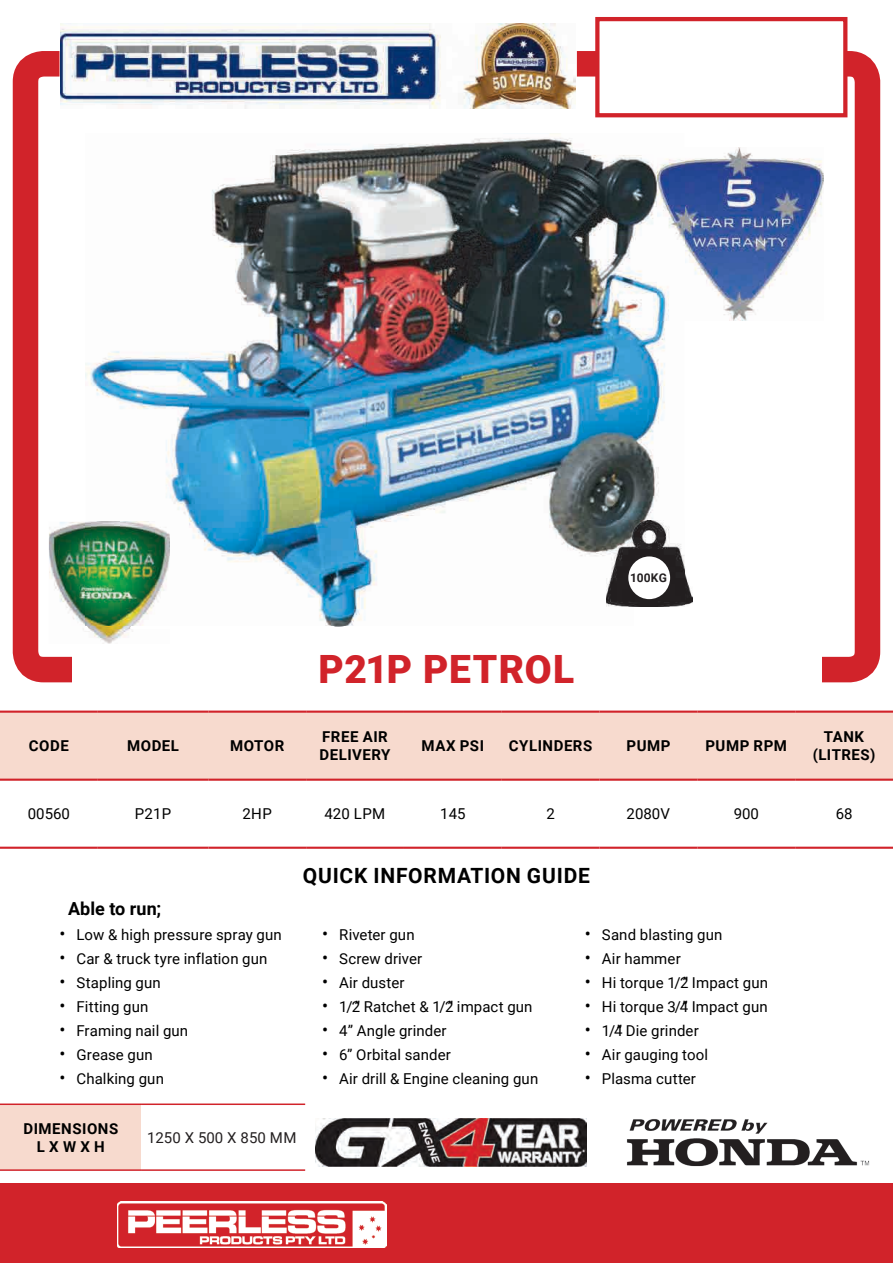
<style>
.page{position:relative;width:893px;height:1263px;background:#fff}
.page>*{position:absolute;margin:0;border:0;box-sizing:border-box;transform-origin:0 0}
.t1{font:900 39px "Roboto";letter-spacing:.02em;color:#d1232a}
.t2{font:700 21px "Roboto";letter-spacing:.04em;color:#000}
.t3{font:700 18px "Roboto";color:#000}
.t4{font:15px "Roboto";letter-spacing:.005em;color:#000}
.t5{font:700 15px/18px "Roboto";letter-spacing:.035em;color:#000;text-align:center}
.t6{font:15px "Roboto";color:#231f20}
.t7{font:700 12px "Roboto";letter-spacing:.01em;color:#231f20}
.s1{font-size:18px}
</style>
<div class="page">
<div style="left:0;top:1183px;width:893px;height:80px;background:#d1232a"></div>
<img style="left:117px;top:1201px;width:270px;height:46px">
<img style="left:61px;top:24px;width:495px;height:14px">
<svg style="left:844px;top:38px;width:37px;height:645px"></svg>
<svg style="left:12px;top:38px;width:832px;height:645px"></svg>
<div style="left:597px;top:19px;width:248px;height:96px;background:#fff"></div>
<div style="left:595px;top:17px;width:252px;height:100px;border:4px solid #d1232a"></div>
<div style="left:1px;top:1104px;width:140px;height:66px;background:#f7dace"></div>
<hr style="left:0;top:1103px;width:141px;height:2px;background:#d1232a">
<hr style="left:141px;top:1103px;width:164px;height:2px;background:#d1232a">
<hr style="left:0;top:1169px;width:141px;height:2px;background:#d1232a">
<hr style="left:141px;top:1169px;width:164px;height:2px;background:#d1232a">
<div style="left:0;top:713px;width:893px;height:66px;background:#f7dace"></div>
<hr style="left:0;top:710px;width:98px;height:3px;background:#d1232a">
<hr style="left:98px;top:710px;width:110px;height:3px;background:#d1232a">
<hr style="left:208px;top:710px;width:98px;height:3px;background:#d1232a">
<hr style="left:306px;top:710px;width:98px;height:3px;background:#d1232a">
<hr style="left:404px;top:710px;width:98px;height:3px;background:#d1232a">
<hr style="left:502px;top:710px;width:98px;height:3px;background:#d1232a">
<hr style="left:600px;top:710px;width:97px;height:3px;background:#d1232a">
<hr style="left:697px;top:710px;width:98px;height:3px;background:#d1232a">
<hr style="left:795px;top:710px;width:98px;height:3px;background:#d1232a">
<hr style="left:0;top:779px;width:98px;height:2px;background:#d1232a">
<hr style="left:98px;top:779px;width:110px;height:2px;background:#d1232a">
<hr style="left:208px;top:779px;width:98px;height:2px;background:#d1232a">
<hr style="left:306px;top:779px;width:98px;height:2px;background:#d1232a">
<hr style="left:404px;top:779px;width:98px;height:2px;background:#d1232a">
<hr style="left:502px;top:779px;width:98px;height:2px;background:#d1232a">
<hr style="left:600px;top:779px;width:97px;height:2px;background:#d1232a">
<hr style="left:697px;top:779px;width:98px;height:2px;background:#d1232a">
<hr style="left:795px;top:779px;width:98px;height:2px;background:#d1232a">
<hr style="left:0;top:847px;width:98px;height:2px;background:#d1232a">
<hr style="left:98px;top:847px;width:110px;height:2px;background:#d1232a">
<hr style="left:208px;top:847px;width:98px;height:2px;background:#d1232a">
<hr style="left:306px;top:847px;width:98px;height:2px;background:#d1232a">
<hr style="left:404px;top:847px;width:98px;height:2px;background:#d1232a">
<hr style="left:502px;top:847px;width:98px;height:2px;background:#d1232a">
<hr style="left:600px;top:847px;width:97px;height:2px;background:#d1232a">
<hr style="left:697px;top:847px;width:98px;height:2px;background:#d1232a">
<hr style="left:795px;top:847px;width:98px;height:2px;background:#d1232a">
<div style="left:72px;top:627px;width:749px;height:82px;background:#fff"></div>
<img style="left:86px;top:133px;width:598px;height:395px">
<img style="left:170px;top:528px;width:464px;height:99px">
<img style="left:634px;top:606px;width:50px;height:21px">
<img style="left:606px;top:520px;width:86px;height:86px">
<div style="left:628px;top:556px;width:42px;height:43px;background:#fff;border-radius:50%"></div>
<img style="left:627px;top:1119px;width:243px;height:48px">
<img style="left:316px;top:1118px;width:270px;height:49px">
<img style="left:49px;top:522px;width:37px;height:122px">
<img style="left:72px;top:627px;width:61px;height:17px">
<img style="left:86px;top:522px;width:84px;height:106px">
<img style="left:658px;top:148px;width:166px;height:172px">
<h1 class="t1" style="left:318px;top:641px;width:257px">P21P PETROL</h1>
<p class="t7" style="left:630px;top:570px;width:38px">100KG</p>
<p class="t5" style="left:29px;top:736px;width:41px">CODE</p>
<p class="t5" style="left:127px;top:736px;width:53px">MODEL</p>
<p class="t5" style="left:230px;top:736px;width:55px">MOTOR</p>
<p class="t5" style="left:319px;top:727px;width:73px;text-align:left">FREE AIR<br>DELIVERY</p>
<p class="t5" style="left:422px;top:736px;width:64px">MAX PSI</p>
<p class="t5" style="left:509px;top:736px;width:85px">CYLINDERS</p>
<p class="t5" style="left:626px;top:736px;width:45px">PUMP</p>
<p class="t5" style="left:705px;top:736px;width:83px">PUMP RPM</p>
<p class="t5" style="left:813px;top:727px;width:64px">TANK (LITRES)</p>
<p class="t4" style="left:28px;top:803px;width:44px">00560</p>
<p class="t4" style="left:135px;top:803px;width:38px">P21P</p>
<p class="t4" style="left:242px;top:803px;width:31px">2HP</p>
<p class="t4" style="left:324px;top:803px;width:62px">420 LPM</p>
<p class="t4" style="left:440px;top:803px;width:27px">145</p>
<p class="t4" style="left:546px;top:803px;width:10px">2</p>
<p class="t4" style="left:627px;top:803px;width:45px">2080V</p>
<p class="t4" style="left:734px;top:803px;width:27px">900</p>
<p class="t4" style="left:836px;top:803px;width:18px">68</p>
<p class="t3" style="left:68px;top:896px;width:95px">Able to run;</p>
<p class="t4" style="left:60px;top:924px;width:224px"><span class="s1">•</span> Low &amp; high pressure spray gun</p>
<p class="t4" style="left:60px;top:948px;width:210px"><span class="s1">•</span> Car &amp; truck tyre inflation gun</p>
<p class="t4" style="left:60px;top:972px;width:103px"><span class="s1">•</span> Stapling gun</p>
<p class="t4" style="left:60px;top:996px;width:91px"><span class="s1">•</span> Fitting gun</p>
<p class="t4" style="left:60px;top:1020px;width:130px"><span class="s1">•</span> Framing nail gun</p>
<p class="t4" style="left:60px;top:1044px;width:95px"><span class="s1">•</span> Grease gun</p>
<p class="t4" style="left:60px;top:1068px;width:106px"><span class="s1">•</span> Chalking gun</p>
<h2 class="t2" style="left:303px;top:861px;width:289px">QUICK INFORMATION GUIDE</h2>
<p class="t4" style="left:322px;top:924px;width:94px"><span class="s1">•</span> Riveter gun</p>
<p class="t4" style="left:322px;top:948px;width:102px"><span class="s1">•</span> Screw driver</p>
<p class="t4" style="left:322px;top:972px;width:84px"><span class="s1">•</span> Air duster</p>
<p class="t4" style="left:322px;top:996px;width:212px"><span class="s1">•</span> 1/2” Ratchet &amp; 1/2” impact gun</p>
<p class="t4" style="left:322px;top:1020px;width:126px"><span class="s1">•</span> 4” Angle grinder</p>
<p class="t4" style="left:322px;top:1044px;width:130px"><span class="s1">•</span> 6” Orbital sander</p>
<p class="t4" style="left:322px;top:1068px;width:218px"><span class="s1">•</span> Air drill &amp; Engine cleaning gun</p>
<p class="t4" style="left:585px;top:924px;width:139px"><span class="s1">•</span> Sand blasting gun</p>
<p class="t4" style="left:585px;top:948px;width:97px"><span class="s1">•</span> Air hammer</p>
<p class="t4" style="left:585px;top:972px;width:185px"><span class="s1">•</span> Hi torque 1/2” Impact gun</p>
<p class="t4" style="left:585px;top:996px;width:184px"><span class="s1">•</span> Hi torque 3/4” Impact gun</p>
<p class="t4" style="left:585px;top:1020px;width:115px"><span class="s1">•</span> 1/4” Die grinder</p>
<p class="t4" style="left:585px;top:1044px;width:125px"><span class="s1">•</span> Air gauging tool</p>
<p class="t4" style="left:585px;top:1068px;width:113px"><span class="s1">•</span> Plasma cutter</p>
<p class="t5" style="left:23px;top:1119px;width:96px">DIMENSIONS<br>L X W X H</p>
<p class="t6" style="left:147px;top:1127px;width:151px">1250 X 500 X 850 MM</p>
</div>
